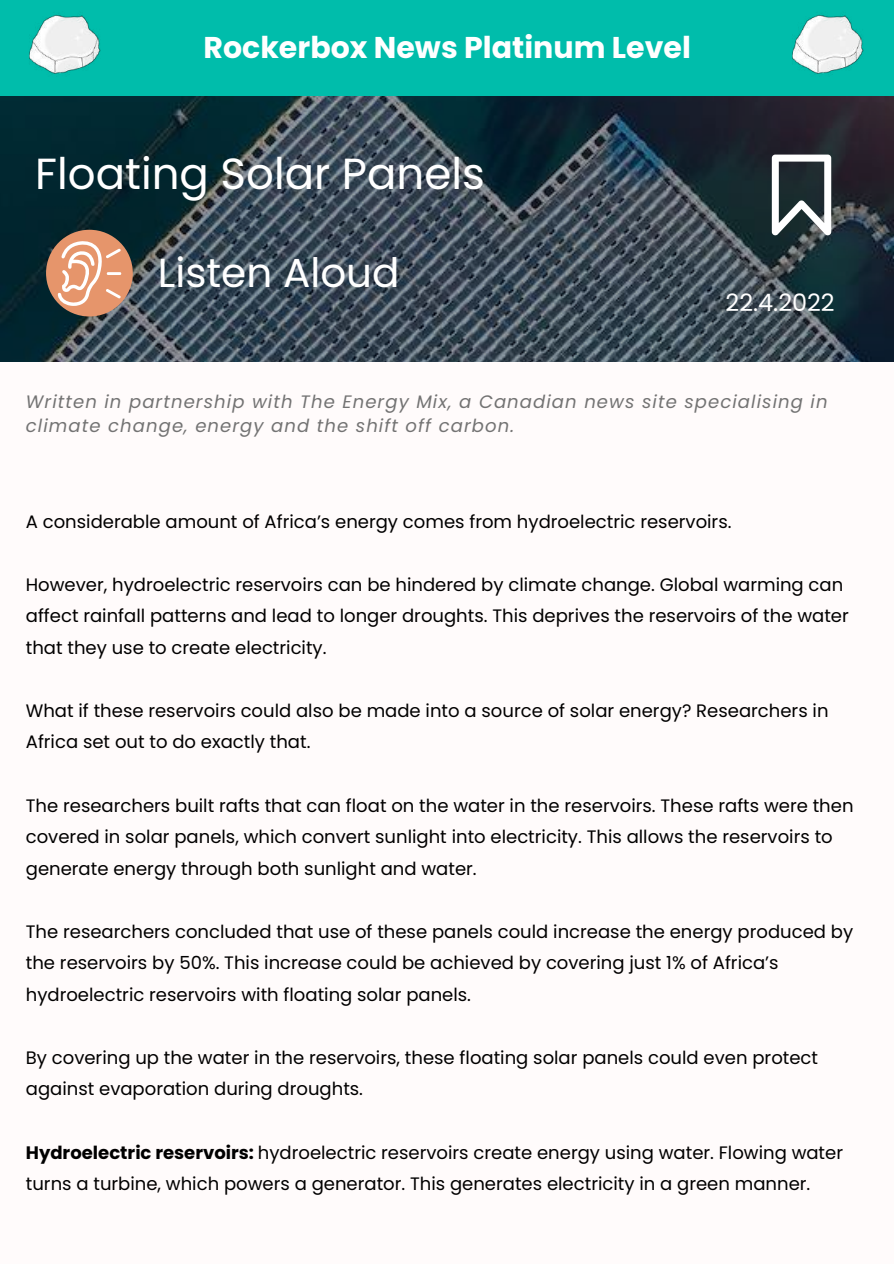
<style>
.page{position:relative;width:894px;height:1264px;background:#fff}
.page>*{position:absolute;margin:0;border:0;box-sizing:border-box;transform-origin:0 0}
.t1{font:43.5px "Poppins";color:#fff}
.t2{font:40.5px "Poppins";color:#fff}
.t3{font:700 30px "Poppins";color:#fff}
.t4{font:24px "Poppins";color:#fff}
.t5{font:18px/31.5px "Poppins";color:#000}
.t6{font:italic 18px/24.8px "Poppins";letter-spacing:.06em;color:#737373}
.s1{font-weight:700}
</style>
<div class="page">
<div style="left:0;top:0;width:893px;height:1263px;background:#fffbfb"></div>
<svg style="left:0;top:96px;width:893px;height:265px;background:#30424d"></svg>
<div style="left:0;top:0;width:893px;height:96px;background:#00bdab"></div>
<div style="left:46px;top:230px;width:87px;height:86px;background:#e6956b;border-radius:50%"></div>
<svg style="left:57px;top:240px;width:65px;height:66px"></svg>
<hr style="left:106px;top:272px;width:16px;height:3px;background:#fff;border-radius:2px">
<svg style="left:771px;top:155px;width:60px;height:80px"></svg>
<img style="left:0;top:14px;width:144px;height:112px">
<img style="left:749px;top:14px;width:144px;height:112px">
<h3 class="t3" style="left:203px;top:27px;width:488px">Rockerbox News Platinum Level</h3>
<h1 class="t1" style="left:35px;top:143px;width:451px">Floating Solar Panels</h1>
<h2 class="t2" style="left:158px;top:244px;width:243px">Listen Aloud</h2>
<h3 class="t4" style="left:725px;top:286px;width:111px">22.4.2022</h3>
<p class="t6" style="left:26px;top:389px;width:803px">Written in partnership with The Energy Mix, a Canadian news site specialising in climate change, energy and the shift off carbon.</p>
<p class="t5" style="left:26px;top:505px;width:707px">A considerable amount of Africa’s energy comes from hydroelectric reservoirs.</p>
<p class="t5" style="left:26px;top:568px;width:824px">However, hydroelectric reservoirs can be hindered by climate change. Global warming can affect rainfall patterns and lead to longer droughts. This deprives the reservoirs of the water that they use to create electricity.</p>
<p class="t5" style="left:26px;top:695px;width:804px">What if these reservoirs could also be made into a source of solar energy? Researchers in<br>Africa set out to do exactly that.</p>
<p class="t5" style="left:26px;top:789px;width:829px">The researchers built rafts that can float on the water in the reservoirs. These rafts were then covered in solar panels, which convert sunlight into electricity. This allows the reservoirs to generate energy through both sunlight and water.</p>
<p class="t5" style="left:26px;top:915px;width:828px">The researchers concluded that use of these panels could increase the energy produced by the reservoirs by 50%. This increase could be achieved by covering just 1% of Africa’s hydroelectric reservoirs with floating solar panels.</p>
<p class="t5" style="left:26px;top:1041px;width:793px">By covering up the water in the reservoirs, these floating solar panels could even protect against evaporation during droughts.</p>
<p class="t5" style="left:26px;top:1136px;width:818px"><span class="s1">Hydroelectric reservoirs:</span> hydroelectric reservoirs create energy using water. Flowing water turns a turbine, which powers a generator. This generates electricity in a green manner.</p>
</div>
